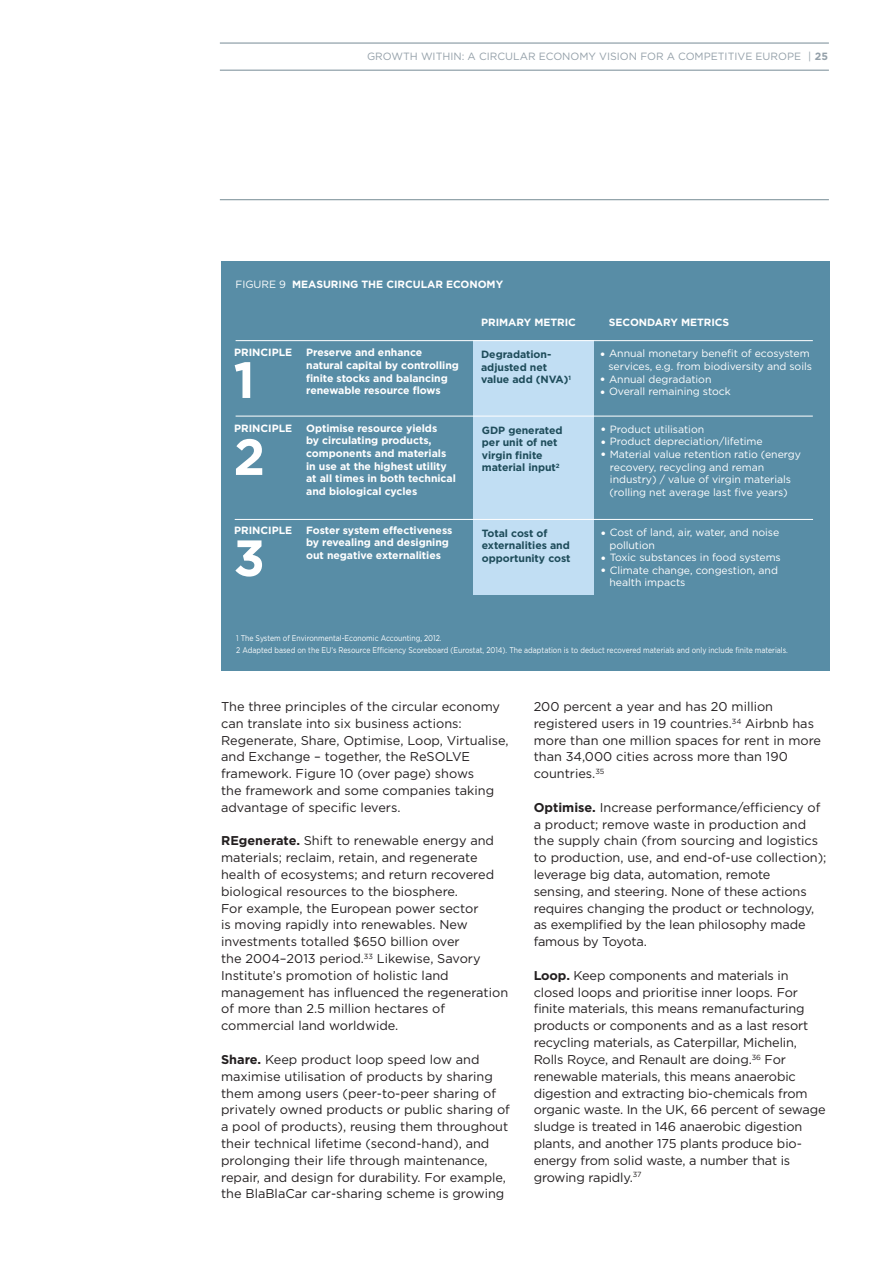
<style>
.page{position:relative;width:893px;height:1263px;background:#fff}
.page>*{position:absolute;margin:0;border:0;box-sizing:border-box;transform-origin:0 0}
.t1{font:700 50.85px "Gotham";color:#fff}
.t2{font:12.75px/16.8px "Gotham";color:#231f20}
.t3{font:10.5px/12.6px "Gotham";letter-spacing:-.005em;color:#fff}
.t4{font:700 10.5px/12.6px "Gotham";letter-spacing:-.005em;color:#fff}
.t5{font:700 10.5px/12.6px "Gotham";letter-spacing:-.005em;color:#1e4c5a}
.t6{font:10.5px "Gotham";color:#94a0a9}
.t7{font:8.25px "Gotham";color:#fff;scale:.84 1}
.s1{font-weight:700}
.s2{font-weight:400}
.s3{font-size:13.5px}
</style>
<div class="page">
<hr style="left:220px;top:199px;width:609px;height:1px;background:#768b95">
<hr style="left:220px;top:70px;width:609px;height:1px;background:#768b95">
<hr style="left:220px;top:43px;width:609px;height:1px;background:#768b95">
<div style="left:221px;top:261px;width:608px;height:410px;background:#588da6"></div>
<div style="left:473px;top:341px;width:120px;height:254px;background:#c1def3"></div>
<hr style="left:236px;top:416px;width:577px;height:1px;background:#fff">
<hr style="left:235px;top:519px;width:578px;height:1px;background:#fff">
<hr style="left:236px;top:340px;width:577px;height:1px;background:#fff">
<p class="t6" style="left:367px;top:50px;width:463px">GROWTH WITHIN: A CIRCULAR ECONOMY VISION FOR A COMPETITIVE EUROPE | <span class="s1">25</span></p>
<p class="t4" style="left:236px;top:278px;width:269px"><span class="s2">FIGURE 9</span> MEASURING THE CIRCULAR ECONOMY</p>
<p class="t4" style="left:234px;top:346px;width:59px">PRINCIPLE</p>
<p class="t1" style="left:233px;top:351px;width:23px">1</p>
<p class="t4" style="left:234px;top:422px;width:59px">PRINCIPLE</p>
<p class="t1" style="left:233px;top:427px;width:33px">2</p>
<p class="t4" style="left:234px;top:524px;width:59px">PRINCIPLE</p>
<p class="t1" style="left:233px;top:529px;width:33px">3</p>
<p class="t4" style="left:306px;top:346px;width:154px">Preserve and enhance natural capital by controlling finite stocks and balancing renewable resource flows</p>
<p class="t4" style="left:306px;top:421px;width:142px">Optimise resource yields by circulating products, components and materials</p>
<p class="t4" style="left:306px;top:459px;width:151px">in use at the highest utility at all times in both technical and biological cycles</p>
<p class="t4" style="left:306px;top:524px;width:148px">Foster system effectiveness</p>
<p class="t4" style="left:306px;top:536px;width:144px">by revealing and designing out negative externalities</p>
<p class="t4" style="left:481px;top:316px;width:96px">PRIMARY METRIC</p>
<p class="t5" style="left:481px;top:348px;width:72px">Degradation&shy;adjusted net</p>
<p class="t5" style="left:481px;top:373px;width:91px">value add (NVA)<sup>1</sup></p>
<p class="t5" style="left:482px;top:423px;width:82px">GDP generated</p>
<p class="t5" style="left:482px;top:436px;width:77px">per unit of net</p>
<p class="t5" style="left:482px;top:448px;width:62px">virgin finite</p>
<p class="t5" style="left:482px;top:461px;width:79px">material input<sup>2</sup></p>
<p class="t5" style="left:482px;top:526px;width:67px">Total cost of</p>
<p class="t5" style="left:482px;top:539px;width:89px">externalities and</p>
<p class="t5" style="left:482px;top:552px;width:90px">opportunity cost</p>
<p class="t4" style="left:609px;top:316px;width:122px">SECONDARY METRICS</p>
<p class="t3" style="left:599px;top:347px;width:212px"><span class="s3">•</span> Annual monetary benefit of ecosystem</p>
<p class="t3" style="left:608px;top:360px;width:205px">services, e.g. from biodiversity and soils</p>
<p class="t3" style="left:599px;top:372px;width:114px"><span class="s3">•</span> Annual degradation</p>
<p class="t3" style="left:599px;top:385px;width:133px"><span class="s3">•</span> Overall remaining stock</p>
<p class="t3" style="left:600px;top:422px;width:106px"><span class="s3">•</span> Product utilisation</p>
<p class="t3" style="left:600px;top:435px;width:164px"><span class="s3">•</span> Product depreciation/lifetime</p>
<p class="t3" style="left:600px;top:448px;width:202px"><span class="s3">•</span> Material value retention ratio (energy</p>
<p class="t3" style="left:610px;top:460px;width:183px">recovery, recycling and reman industry) / value of virgin materials</p>
<p class="t3" style="left:609px;top:485px;width:180px">(rolling net average last five years)</p>
<p class="t3" style="left:600px;top:526px;width:181px"><span class="s3">•</span> Cost of land, air, water, and noise</p>
<p class="t3" style="left:609px;top:538px;width:47px">pollution</p>
<p class="t3" style="left:600px;top:551px;width:182px"><span class="s3">•</span> Toxic substances in food systems</p>
<p class="t3" style="left:600px;top:564px;width:179px"><span class="s3">•</span> Climate change, congestion, and</p>
<p class="t3" style="left:609px;top:576px;width:78px">health impacts</p>
<p class="t7" style="left:236px;top:633px;width:246px">1 The System of Environmental-Economic Accounting, 2012.</p>
<p class="t7" style="left:236px;top:646px;width:658px">2 Adapted based on the EU’s Resource Efficiency Scoreboard (Eurostat, 2014). The adaptation is to deduct recovered materials and only include finite materials.</p>
<p class="t2" style="left:221px;top:698px;width:289px">The three principles of the circular economy can translate into six business actions:<br>Regenerate, Share, Optimise, Loop, Virtualise, and Exchange – together, the ReSOLVE framework. Figure 10 (over page) shows<br>the framework and some companies taking advantage of specific levers.</p>
<p class="t2" style="left:221px;top:832px;width:289px"><span class="s1">REgenerate.</span> Shift to renewable energy and materials; reclaim, retain, and regenerate health of ecosystems; and return recovered biological resources to the biosphere.<br>For example, the European power sector<br>is moving rapidly into renewables. New investments totalled $650 billion over<br>the 2004–2013 period.<sup>33</sup> Likewise, Savory Institute’s promotion of holistic land management has influenced the regeneration of more than 2.5 million hectares of commercial land worldwide.</p>
<p class="t2" style="left:221px;top:1051px;width:290px"><span class="s1">Share.</span> Keep product loop speed low and maximise utilisation of products by sharing them among users (peer-to-peer sharing of privately owned products or public sharing of a pool of products), reusing them throughout their technical lifetime (second-hand), and prolonging their life through maintenance, repair, and design for durability. For example, the BlaBlaCar car-sharing scheme is growing</p>
<p class="t2" style="left:534px;top:698px;width:289px">200 percent a year and has 20 million registered users in 19 countries.<sup>34</sup> Airbnb has more than one million spaces for rent in more than 34,000 cities across more than 190 countries.<sup>35</sup></p>
<p class="t2" style="left:534px;top:799px;width:294px"><span class="s1">Optimise.</span> Increase performance/efficiency of a product; remove waste in production and the supply chain (from sourcing and logistics to production, use, and end-of-use collection); leverage big data, automation, remote<br>sensing, and steering. None of these actions requires changing the product or technology, as exemplified by the lean philosophy made famous by Toyota.</p>
<p class="t2" style="left:534px;top:967px;width:293px"><span class="s1">Loop.</span> Keep components and materials in closed loops and prioritise inner loops. For finite materials, this means remanufacturing products or components and as a last resort recycling materials, as Caterpillar, Michelin, Rolls Royce, and Renault are doing.<sup>36</sup> For renewable materials, this means anaerobic digestion and extracting bio-chemicals from organic waste. In the UK, 66 percent of sewage sludge is treated in 146 anaerobic digestion plants, and another 175 plants produce bio&shy;energy from solid waste, a number that is growing rapidly.<sup>37</sup></p>
</div>
